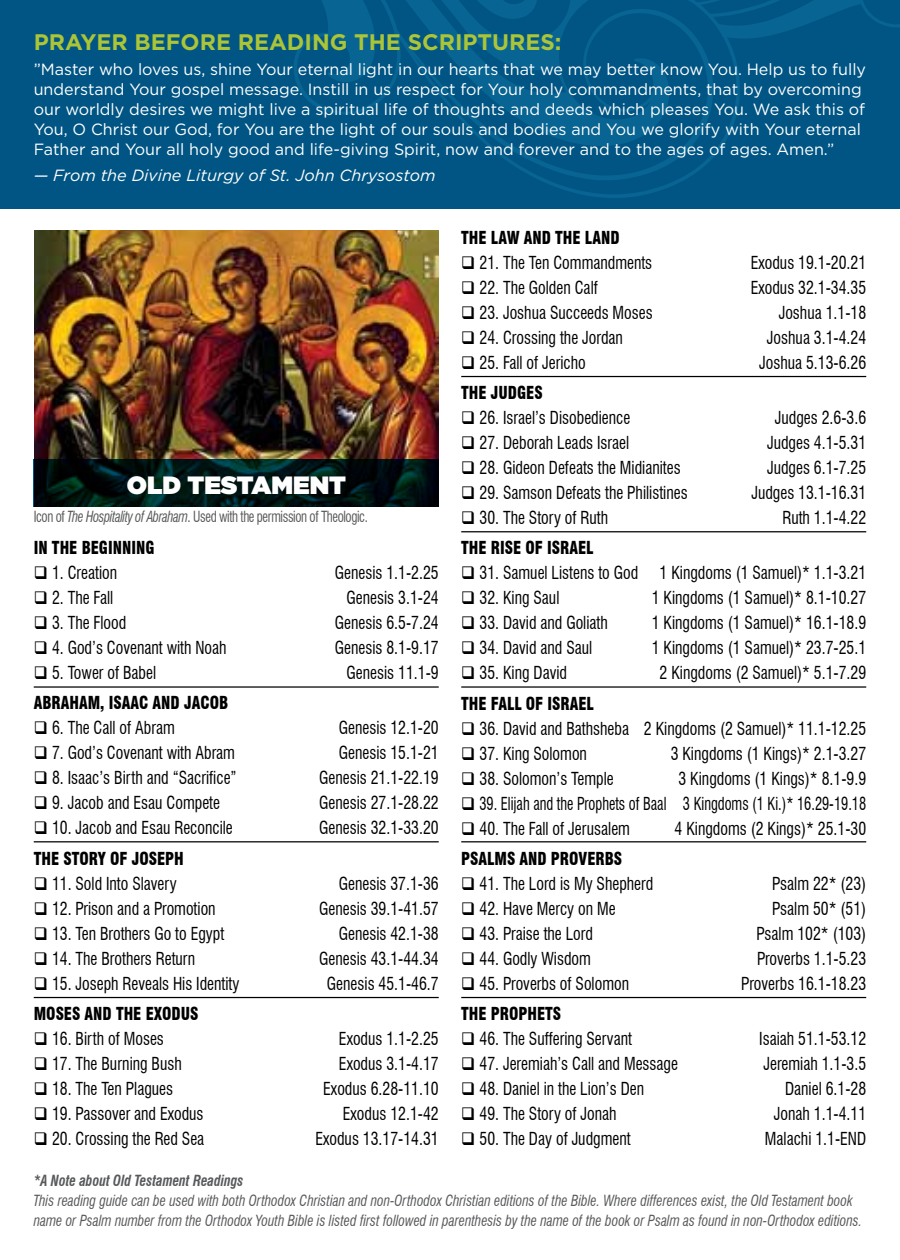
<style>
.page{position:relative;width:900px;height:1260px;background:#fff}
.page>*{position:absolute;margin:0;border:0;box-sizing:border-box;transform-origin:0 0}
.t1{font:900 25px "Gotham";color:#fff}
.t2{font:700 22.5px "Gotham";color:#abc438}
.t3{font:condensed 17.5px "Swiss 721 BT";color:#000;scale:.9 1}
.t4{font:900 condensed 17.5px "Swiss 721 BT";color:#000;scale:.9 1}
.t5{font:condensed 17.5px "Swiss 721 BT";color:#000;scale:.82 1}
.t6{font:16.25px/20px "Gotham";color:#fff}
.t7{font:italic 16.25px "Gotham";color:#fff}
.t8{font:italic condensed 15px/20px "Swiss 721 BT";color:#58595b;scale:.9 1}
.t9{font:condensed 15px "Swiss 721 BT";letter-spacing:-.03em;color:#58595b;scale:.85 1}
.t10{font:italic 700 condensed 15px "Swiss 721 BT";color:#58595b;scale:.9 1}
.s1{font-style:italic}
</style>
<div class="page">
<div style="left:0;top:0;width:900px;height:209px;background:#005584"></div>
<svg style="left:294px;top:0;width:606px;height:198px"></svg>
<hr style="left:34px;top:686px;width:405px;height:2px;background:#000">
<hr style="left:34px;top:841px;width:405px;height:1px;background:#000">
<hr style="left:34px;top:997px;width:405px;height:1px;background:#000">
<hr style="left:461px;top:376px;width:405px;height:1px;background:#000">
<hr style="left:461px;top:531px;width:405px;height:1px;background:#000">
<hr style="left:461px;top:686px;width:405px;height:2px;background:#000">
<hr style="left:461px;top:841px;width:405px;height:1px;background:#000">
<hr style="left:461px;top:997px;width:405px;height:1px;background:#000">
<img style="left:34px;top:230px;width:405px;height:230px">
<svg style="left:34px;top:460px;width:405px;height:47px;background:#001414"></svg>
<p class="t2" style="left:34px;top:29px;width:529px">PRAYER BEFORE READING THE SCRIPTURES:</p>
<p class="t6" style="left:34px;top:59px;width:834px">”Master who loves us, shine Your eternal light in our hearts that we may better know You. Help us to fully understand Your gospel message. Instill in us respect for Your holy commandments, that by overcoming our worldly desires we might live a spiritual life of thoughts and deeds which pleases You. We ask this of You, O Christ our God, for You are the light of our souls and bodies and You we glorify with Your eternal Father and Your all holy good and life-giving Spirit, now and forever and to the ages of ages. Amen.”</p>
<p class="t7" style="left:34px;top:166px;width:403px">— From the Divine Liturgy of St. John Chrysostom</p>
<h1 class="t1" style="left:127px;top:470px;width:221px">OLD TESTAMENT</h1>
<p class="t9" style="left:34px;top:507px;width:395px">Icon of <span class="s1">The Hospitality of Abraham</span>. Used with the permission of Theologic.</p>
<p class="t4" style="left:34px;top:537px;width:136px">IN THE BEGINNING</p>
<p class="t3" style="left:34px;top:562px;width:94px">❑ 1. Creation</p>
<p class="t3" style="left:335px;top:562px;width:117px">Genesis 1.1-2.25</p>
<p class="t3" style="left:34px;top:587px;width:90px">❑ 2. The Fall</p>
<p class="t3" style="left:347px;top:587px;width:104px">Genesis 3.1-24</p>
<p class="t3" style="left:34px;top:612px;width:104px">❑ 3. The Flood</p>
<p class="t3" style="left:335px;top:612px;width:117px">Genesis 6.5-7.24</p>
<p class="t3" style="left:34px;top:637px;width:216px">❑ 4. God’s Covenant with Noah</p>
<p class="t3" style="left:335px;top:637px;width:117px">Genesis 8.1-9.17</p>
<p class="t3" style="left:34px;top:662px;width:138px">❑ 5. Tower of Babel</p>
<p class="t3" style="left:347px;top:662px;width:104px">Genesis 11.1-9</p>
<p class="t4" style="left:34px;top:692px;width:218px">ABRAHAM, ISAAC AND JACOB</p>
<p class="t3" style="left:34px;top:717px;width:158px">❑ 6. The Call of Abram</p>
<p class="t3" style="left:339px;top:717px;width:113px">Genesis 12.1-20</p>
<p class="t3" style="left:34px;top:742px;width:225px">❑ 7. God’s Covenant with Abram</p>
<p class="t3" style="left:339px;top:742px;width:113px">Genesis 15.1-21</p>
<p class="t3" style="left:34px;top:768px;width:227px">❑ 8. Isaac’s Birth and “Sacrifice”</p>
<p class="t3" style="left:319px;top:768px;width:134px">Genesis 21.1-22.19</p>
<p class="t3" style="left:34px;top:793px;width:209px">❑ 9. Jacob and Esau Compete</p>
<p class="t3" style="left:319px;top:793px;width:134px">Genesis 27.1-28.22</p>
<p class="t3" style="left:34px;top:818px;width:223px">❑ 10. Jacob and Esau Reconcile</p>
<p class="t3" style="left:319px;top:818px;width:134px">Genesis 32.1-33.20</p>
<p class="t4" style="left:34px;top:848px;width:168px">THE STORY OF JOSEPH</p>
<p class="t3" style="left:34px;top:873px;width:160px">❑ 11. Sold Into Slavery</p>
<p class="t3" style="left:339px;top:873px;width:113px">Genesis 37.1-36</p>
<p class="t3" style="left:34px;top:898px;width:204px">❑ 12. Prison and a Promotion</p>
<p class="t3" style="left:319px;top:898px;width:134px">Genesis 39.1-41.57</p>
<p class="t3" style="left:34px;top:923px;width:213px">❑ 13. Ten Brothers Go to Egypt</p>
<p class="t3" style="left:339px;top:923px;width:113px">Genesis 42.1-38</p>
<p class="t3" style="left:34px;top:948px;width:181px">❑ 14. The Brothers Return</p>
<p class="t3" style="left:319px;top:948px;width:134px">Genesis 43.1-44.34</p>
<p class="t3" style="left:34px;top:973px;width:230px">❑ 15. Joseph Reveals His Identity</p>
<p class="t3" style="left:327px;top:973px;width:126px">Genesis 45.1-46.7</p>
<p class="t4" style="left:34px;top:1003px;width:184px">MOSES AND THE EXODUS</p>
<p class="t3" style="left:34px;top:1028px;width:146px">❑ 16. Birth of Moses</p>
<p class="t3" style="left:339px;top:1028px;width:112px">Exodus 1.1-2.25</p>
<p class="t3" style="left:34px;top:1053px;width:166px">❑ 17. The Burning Bush</p>
<p class="t3" style="left:339px;top:1053px;width:112px">Exodus 3.1-4.17</p>
<p class="t3" style="left:34px;top:1078px;width:156px">❑ 18. The Ten Plagues</p>
<p class="t3" style="left:323px;top:1078px;width:130px">Exodus 6.28-11.10</p>
<p class="t3" style="left:34px;top:1103px;width:190px">❑ 19. Passover and Exodus</p>
<p class="t3" style="left:343px;top:1103px;width:108px">Exodus 12.1-42</p>
<p class="t3" style="left:34px;top:1128px;width:191px">❑ 20. Crossing the Red Sea</p>
<p class="t3" style="left:315px;top:1128px;width:139px">Exodus 13.17-14.31</p>
<p class="t4" style="left:461px;top:227px;width:178px">THE LAW AND THE LAND</p>
<p class="t3" style="left:461px;top:252px;width:214px">❑ 21. The Ten Commandments</p>
<p class="t3" style="left:751px;top:252px;width:130px">Exodus 19.1-20.21</p>
<p class="t3" style="left:461px;top:277px;width:153px">❑ 22. The Golden Calf</p>
<p class="t3" style="left:751px;top:277px;width:130px">Exodus 32.1-34.35</p>
<p class="t3" style="left:461px;top:302px;width:214px">❑ 23. Joshua Succeeds Moses</p>
<p class="t3" style="left:779px;top:302px;width:99px">Joshua 1.1-18</p>
<p class="t3" style="left:461px;top:327px;width:181px">❑ 24. Crossing the Jordan</p>
<p class="t3" style="left:767px;top:327px;width:112px">Joshua 3.1-4.24</p>
<p class="t3" style="left:461px;top:352px;width:140px">❑ 25. Fall of Jericho</p>
<p class="t3" style="left:759px;top:352px;width:121px">Joshua 5.13-6.26</p>
<p class="t4" style="left:461px;top:382px;width:92px">THE JUDGES</p>
<p class="t3" style="left:461px;top:407px;width:189px">❑ 26. Israel’s Disobedience</p>
<p class="t3" style="left:775px;top:407px;width:103px">Judges 2.6-3.6</p>
<p class="t3" style="left:461px;top:432px;width:188px">❑ 27. Deborah Leads Israel</p>
<p class="t3" style="left:767px;top:432px;width:112px">Judges 4.1-5.31</p>
<p class="t3" style="left:461px;top:457px;width:245px">❑ 28. Gideon Defeats the Midianites</p>
<p class="t3" style="left:767px;top:457px;width:112px">Judges 6.1-7.25</p>
<p class="t3" style="left:461px;top:482px;width:253px">❑ 29. Samson Defeats the Philistines</p>
<p class="t3" style="left:751px;top:482px;width:129px">Judges 13.1-16.31</p>
<p class="t3" style="left:461px;top:507px;width:165px">❑ 30. The Story of Ruth</p>
<p class="t3" style="left:782px;top:507px;width:95px">Ruth 1.1-4.22</p>
<p class="t4" style="left:461px;top:538px;width:148px">THE RISE OF ISRAEL</p>
<p class="t3" style="left:461px;top:563px;width:451px">❑ 31. Samuel Listens to God 1 Kingdoms (1 Samuel)* 1.1-3.21</p>
<p class="t3" style="left:461px;top:588px;width:111px">❑ 32. King Saul</p>
<p class="t3" style="left:652px;top:588px;width:240px">1 Kingdoms (1 Samuel)* 8.1-10.27</p>
<p class="t3" style="left:461px;top:613px;width:164px">❑ 33. David and Goliath</p>
<p class="t3" style="left:652px;top:613px;width:240px">1 Kingdoms (1 Samuel)* 16.1-18.9</p>
<p class="t3" style="left:461px;top:638px;width:147px">❑ 34. David and Saul</p>
<p class="t3" style="left:652px;top:638px;width:240px">1 Kingdoms (1 Samuel)* 23.7-25.1</p>
<p class="t3" style="left:461px;top:663px;width:119px">❑ 35. King David</p>
<p class="t3" style="left:660px;top:663px;width:231px">2 Kingdoms (2 Samuel)* 5.1-7.29</p>
<p class="t4" style="left:461px;top:693px;width:149px">THE FALL OF ISRAEL</p>
<p class="t3" style="left:461px;top:718px;width:451px">❑ 36. David and Bathsheba 2 Kingdoms (2 Samuel)* 11.1-12.25</p>
<p class="t3" style="left:461px;top:743px;width:141px">❑ 37. King Solomon</p>
<p class="t3" style="left:671px;top:743px;width:219px">3 Kingdoms (1 Kings)* 2.1-3.27</p>
<p class="t3" style="left:461px;top:768px;width:171px">❑ 38. Solomon’s Temple</p>
<p class="t3" style="left:679px;top:768px;width:210px">3 Kingdoms (1 Kings)* 8.1-9.9</p>
<p class="t5" style="left:461px;top:793px;width:495px">❑ 39. Elijah and the Prophets of Baal 3 Kingdoms (1 Ki.)* 16.29-19.18</p>
<p class="t3" style="left:461px;top:818px;width:189px">❑ 40. The Fall of Jerusalem</p>
<p class="t3" style="left:675px;top:818px;width:214px">4 Kingdoms (2 Kings)* 25.1-30</p>
<p class="t4" style="left:461px;top:848px;width:180px">PSALMS AND PROVERBS</p>
<p class="t3" style="left:461px;top:873px;width:215px">❑ 41. The Lord is My Shepherd</p>
<p class="t3" style="left:772px;top:873px;width:106px">Psalm 22* (23)</p>
<p class="t3" style="left:461px;top:898px;width:173px">❑ 42. Have Mercy on Me</p>
<p class="t3" style="left:772px;top:898px;width:106px">Psalm 50* (51)</p>
<p class="t3" style="left:461px;top:923px;width:148px">❑ 43. Praise the Lord</p>
<p class="t3" style="left:757px;top:923px;width:123px">Psalm 102* (103)</p>
<p class="t3" style="left:461px;top:948px;width:146px">❑ 44. Godly Wisdom</p>
<p class="t3" style="left:757px;top:948px;width:123px">Proverbs 1.1-5.23</p>
<p class="t3" style="left:461px;top:973px;width:188px">❑ 45. Proverbs of Solomon</p>
<p class="t3" style="left:741px;top:973px;width:140px">Proverbs 16.1-18.23</p>
<p class="t4" style="left:461px;top:1004px;width:113px">THE PROPHETS</p>
<p class="t3" style="left:461px;top:1029px;width:191px">❑ 46. The Suffering Servant</p>
<p class="t3" style="left:759px;top:1029px;width:120px">Isaiah 51.1-53.12</p>
<p class="t3" style="left:461px;top:1054px;width:242px">❑ 47. Jeremiah’s Call and Message</p>
<p class="t3" style="left:763px;top:1054px;width:116px">Jeremiah 1.1-3.5</p>
<p class="t3" style="left:461px;top:1079px;width:205px">❑ 48. Daniel in the Lion’s Den</p>
<p class="t3" style="left:785px;top:1079px;width:92px">Daniel 6.1-28</p>
<p class="t3" style="left:461px;top:1104px;width:174px">❑ 49. The Story of Jonah</p>
<p class="t3" style="left:774px;top:1104px;width:104px">Jonah 1.1-4.11</p>
<p class="t3" style="left:461px;top:1129px;width:190px">❑ 50. The Day of Judgment</p>
<p class="t3" style="left:765px;top:1129px;width:114px">Malachi 1.1-END</p>
<p class="t10" style="left:34px;top:1172px;width:235px">*A Note about Old Testament Readings</p>
<p class="t8" style="left:34px;top:1191px;width:922px">This reading guide can be used with both Orthodox Christian and non-Orthodox Christian editions of the Bible. Where differences exist, the Old Testament book name or Psalm number from the Orthodox Youth Bible is listed first followed in parenthesis by the name of the book or Psalm as found in non-Orthodox editions.</p>
</div>
